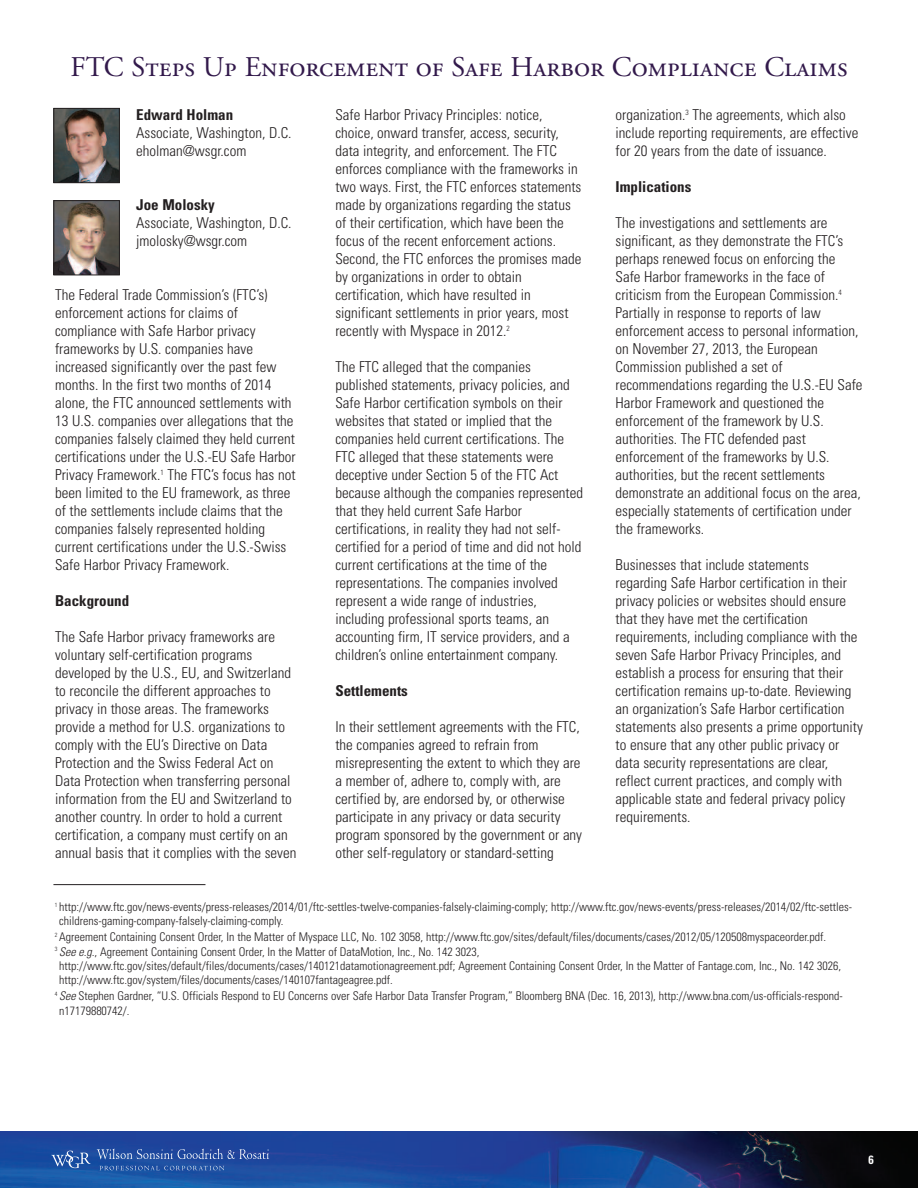
<style>
.page{position:relative;width:918px;height:1188px;background:#fff}
.page>*{position:absolute;margin:0;border:0;box-sizing:border-box;transform-origin:0 0}
.t1{font:28.5px "Adobe Garamond Regular SC";color:#32194b}
.t2{font:300 condensed 15px/18px "Univers";color:#231f20}
.t3{font:700 condensed 15px "Univers";color:#231f20}
.t4{font:300 condensed 12px/14.4px "Univers";color:#231f20}
.t5{font:700 condensed 12px "Univers";color:#fff}
.s1{font-style:italic}
</style>
<div class="page">
<img style="left:0;top:1132px;width:918px;height:56px">
<svg style="left:97px;top:1149px;width:172px;height:10px;background:#4668ae"></svg>
<svg style="left:100px;top:1166px;width:124px;height:4px"></svg>
<svg style="left:51px;top:1151px;width:40px;height:17px"></svg>
<hr style="left:53px;top:884px;width:152px;height:1px;background:#231f20">
<img style="left:55px;top:110px;width:63px;height:71px">
<div style="left:53px;top:108px;width:67px;height:75px;border:1px solid #231f20"></div>
<img style="left:55px;top:202px;width:63px;height:71px">
<div style="left:53px;top:200px;width:67px;height:75px;border:1px solid #231f20"></div>
<h1 class="t1" style="left:71px;top:56px;width:779px">FTC Steps Up Enforcement of Safe Harbor Compliance Claims</h1>
<p class="t3" style="left:136px;top:109px;width:98px">Edward Holman</p>
<p class="t2" style="left:136px;top:125px;width:157px">Associate, Washington, D.C. eholman@wsgr.com</p>
<p class="t3" style="left:136px;top:199px;width:80px">Joe Molosky</p>
<p class="t2" style="left:136px;top:215px;width:157px">Associate, Washington, D.C. jmolosky@wsgr.com</p>
<p class="t2" style="left:55px;top:287px;width:242px">The Federal Trade Commission’s (FTC’s) enforcement actions for claims of compliance with Safe Harbor privacy frameworks by U.S. companies have increased significantly over the past few months. In the first two months of 2014 alone, the FTC announced settlements with 13 U.S. companies over allegations that the companies falsely claimed they held current certifications under the U.S.-EU Safe Harbor Privacy Framework.<sup>1</sup> The FTC’s focus has not been limited to the EU framework, as three of the settlements include claims that the companies falsely represented holding current certifications under the U.S.-Swiss Safe Harbor Privacy Framework.</p>
<p class="t3" style="left:55px;top:595px;width:76px">Background</p>
<p class="t2" style="left:55px;top:629px;width:243px">The Safe Harbor privacy frameworks are voluntary self-certification programs developed by the U.S., EU, and Switzerland to reconcile the different approaches to privacy in those areas. The frameworks provide a method for U.S. organizations to comply with the EU’s Directive on Data Protection and the Swiss Federal Act on Data Protection when transferring personal information from the EU and Switzerland to another country. In order to hold a current certification, a company must certify on an annual basis that it complies with the seven</p>
<p class="t2" style="left:335px;top:107px;width:248px">Safe Harbor Privacy Principles: notice, choice, onward transfer, access, security, data integrity, and enforcement. The FTC enforces compliance with the frameworks in two ways. First, the FTC enforces statements made by organizations regarding the status of their certification, which have been the focus of the recent enforcement actions.<br>Second, the FTC enforces the promises made by organizations in order to obtain certification, which have resulted in significant settlements in prior years, most recently with Myspace in 2012.<sup>2</sup></p>
<p class="t2" style="left:335px;top:359px;width:249px">The FTC alleged that the companies published statements, privacy policies, and Safe Harbor certification symbols on their websites that stated or implied that the companies held current certifications. The FTC alleged that these statements were deceptive under Section 5 of the FTC Act because although the companies represented that they held current Safe Harbor certifications, in reality they had not self&shy;certified for a period of time and did not hold current certifications at the time of the representations. The companies involved represent a wide range of industries, including professional sports teams, an accounting firm, IT service providers, and a children’s online entertainment company.</p>
<p class="t3" style="left:335px;top:685px;width:74px">Settlements</p>
<p class="t2" style="left:335px;top:719px;width:248px">In their settlement agreements with the FTC, the companies agreed to refrain from misrepresenting the extent to which they are a member of, adhere to, comply with, are certified by, are endorsed by, or otherwise participate in any privacy or data security program sponsored by the government or any other self-regulatory or standard-setting</p>
<p class="t2" style="left:616px;top:107px;width:244px">organization.<sup>3</sup> The agreements, which also include reporting requirements, are effective for 20 years from the date of issuance.</p>
<p class="t3" style="left:616px;top:181px;width:77px">Implications</p>
<p class="t2" style="left:616px;top:215px;width:248px">The investigations and settlements are significant, as they demonstrate the FTC’s perhaps renewed focus on enforcing the Safe Harbor frameworks in the face of criticism from the European Commission.<sup>4<br></sup>Partially in response to reports of law enforcement access to personal information, on November 27, 2013, the European Commission published a set of recommendations regarding the U.S.-EU Safe Harbor Framework and questioned the enforcement of the framework by U.S. authorities. The FTC defended past enforcement of the frameworks by U.S. authorities, but the recent settlements demonstrate an additional focus on the area, especially statements of certification under the frameworks.</p>
<p class="t2" style="left:616px;top:557px;width:249px">Businesses that include statements regarding Safe Harbor certification in their privacy policies or websites should ensure that they have met the certification requirements, including compliance with the seven Safe Harbor Privacy Principles, and establish a process for ensuring that their certification remains up-to-date. Reviewing an organization’s Safe Harbor certification statements also presents a prime opportunity to ensure that any other public privacy or data security representations are clear, reflect current practices, and comply with applicable state and federal privacy policy requirements.</p>
<p class="t4" style="left:59px;top:900px;width:795px;text-indent:-4px"><sup>1</sup> http://www.ftc.gov/news-events/press-releases/2014/01/ftc-settles-twelve-companies-falsely-claiming-comply; http://www.ftc.gov/news-events/press-releases/2014/02/ftc-settles&shy;childrens-gaming-company-falsely-claiming-comply.</p>
<p class="t4" style="left:55px;top:931px;width:773px"><sup>2</sup> Agreement Containing Consent Order, In the Matter of Myspace LLC, No. 102 3058, http://www.ftc.gov/sites/default/files/documents/cases/2012/05/120508myspaceorder.pdf.</p>
<p class="t4" style="left:55px;top:945px;width:426px"><sup>3</sup> <span class="s1">See e.g.</span>, Agreement Containing Consent Order, In the Matter of DataMotion, Inc., No. 142 3023,</p>
<p class="t4" style="left:59px;top:960px;width:784px">http://www.ftc.gov/sites/default/files/documents/cases/140121datamotionagreement.pdf; Agreement Containing Consent Order, In the Matter of Fantage.com, Inc., No. 142 3026,</p>
<p class="t4" style="left:59px;top:974px;width:335px">http://www.ftc.gov/system/files/documents/cases/140107fantageagree.pdf.</p>
<p class="t4" style="left:59px;top:990px;width:785px;text-indent:-4px"><sup>4</sup> <span class="s1">See</span> Stephen Gardner, “U.S. Officials Respond to EU Concerns over Safe Harbor Data Transfer Program,” Bloomberg BNA (Dec. 16, 2013), http://www.bna.com/us-officials-respond&shy;n17179880742/.</p>
<p class="t5" style="left:868px;top:1156px;width:7px">6</p>
</div>
